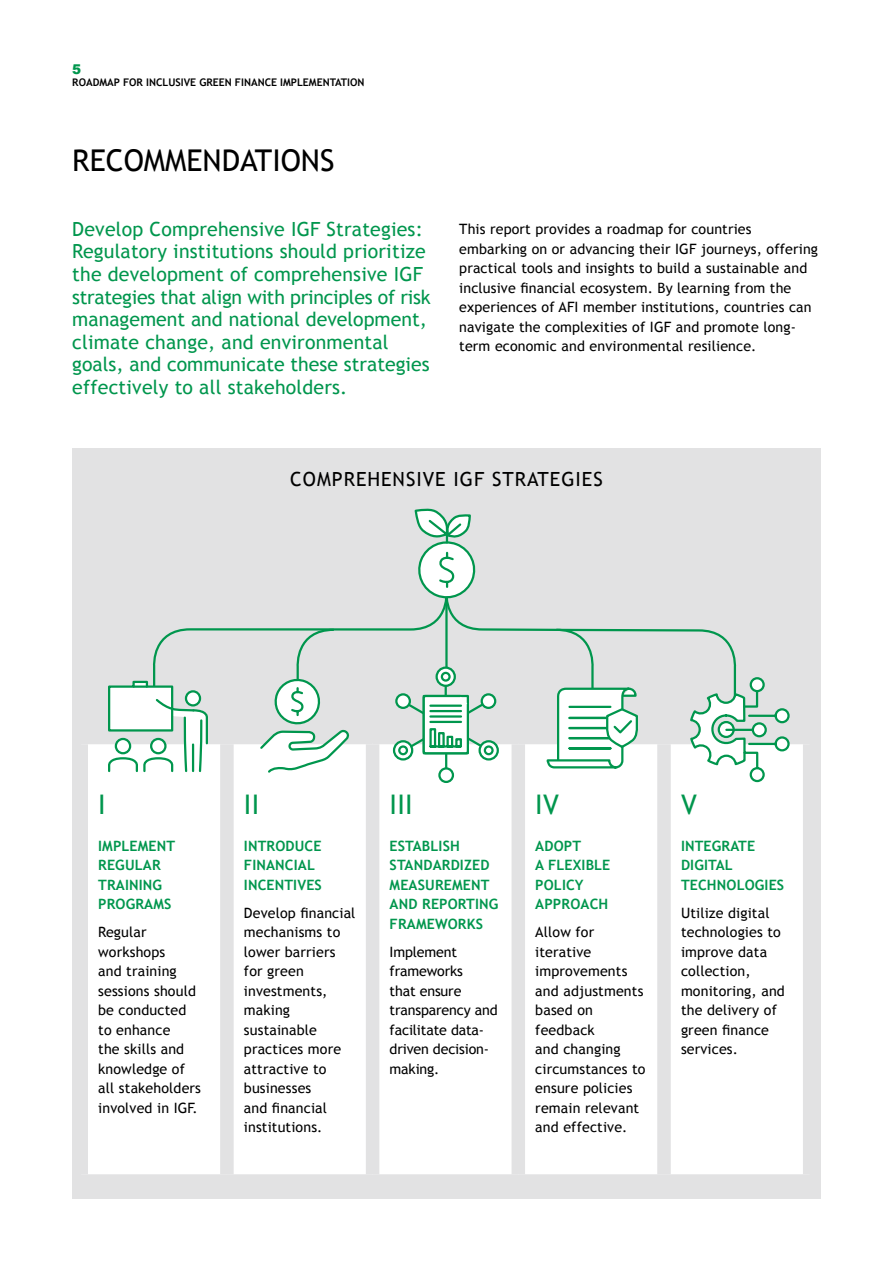
<style>
.page{position:relative;width:893px;height:1263px;background:#fff}
.page>*{position:absolute;margin:0;border:0;box-sizing:border-box;transform-origin:0 0}
.t1{font:30px "Trebuchet MS";color:#000}
.t2{font:27px "Trebuchet MS";color:#00964d}
.t3{font:19.5px/22.5px "Trebuchet MS";letter-spacing:.01em;color:#00964d}
.t4{font:19.5px "Trebuchet MS";letter-spacing:.05em;color:#000}
.t5{font:14.25px/19.5px "Trebuchet MS";letter-spacing:.01em;color:#000}
.t6{font:700 14.25px/19.5px "Trebuchet MS";letter-spacing:.01em;color:#00964d}
.t7{font:14.25px/19.5px "Trebuchet MS";letter-spacing:-.01em;color:#000}
.t8{font:900 13.5px "Arial";color:#00964d}
.t9{font:700 10.5px "Trebuchet MS";color:#000}
</style>
<div class="page">
<div style="left:72px;top:449px;width:749px;height:750px;background:#e2e2e3"></div>
<div style="left:88px;top:744px;width:715px;height:430px;background:#fff"></div>
<div style="left:220px;top:744px;width:14px;height:430px;background:#e2e2e3"></div>
<div style="left:366px;top:744px;width:13px;height:430px;background:#e2e2e3"></div>
<div style="left:512px;top:744px;width:13px;height:430px;background:#e2e2e3"></div>
<div style="left:657px;top:744px;width:14px;height:430px;background:#e2e2e3"></div>
<svg style="left:153px;top:604px;width:291px;height:105px"></svg>
<svg style="left:444px;top:601px;width:293px;height:108px"></svg>
<svg style="left:107px;top:680px;width:102px;height:93px"></svg>
<svg style="left:258px;top:627px;width:90px;height:147px"></svg>
<svg style="left:401px;top:675px;width:90px;height:102px"></svg>
<svg style="left:437px;top:668px;width:18px;height:18px"></svg>
<div style="left:435px;top:666px;width:21px;height:21px;border:2px solid #00964d;border-radius:50%"></div>
<div style="left:442px;top:673px;width:8px;height:7px;background:#fff;border-radius:50%"></div>
<div style="left:441px;top:672px;width:10px;height:10px;border:2px solid #00964d;border-radius:50%"></div>
<svg style="left:480px;top:741px;width:18px;height:18px"></svg>
<div style="left:478px;top:740px;width:21px;height:20px;border:2px solid #00964d;border-radius:50%"></div>
<div style="left:482px;top:694px;width:13px;height:14px;background:#fff;border-radius:50%"></div>
<div style="left:481px;top:693px;width:15px;height:16px;border:2px solid #00964d;border-radius:50%"></div>
<svg style="left:396px;top:694px;width:14px;height:14px"></svg>
<div style="left:395px;top:693px;width:16px;height:16px;border:2px solid #00964d;border-radius:50%"></div>
<svg style="left:439px;top:768px;width:14px;height:14px"></svg>
<div style="left:438px;top:767px;width:16px;height:16px;border:2px solid #00964d;border-radius:50%"></div>
<div style="left:485px;top:746px;width:7px;height:8px;background:#fff;border-radius:50%"></div>
<div style="left:484px;top:745px;width:10px;height:10px;border:2px solid #00964d;border-radius:50%"></div>
<svg style="left:394px;top:741px;width:18px;height:18px"></svg>
<div style="left:393px;top:740px;width:20px;height:20px;border:2px solid #00964d;border-radius:50%"></div>
<div style="left:399px;top:746px;width:8px;height:8px;background:#fff;border-radius:50%"></div>
<div style="left:398px;top:745px;width:10px;height:10px;border:2px solid #00964d;border-radius:50%"></div>
<svg style="left:414px;top:508px;width:62px;height:93px"></svg>
<svg style="left:545px;top:627px;width:95px;height:143px"></svg>
<svg style="left:688px;top:676px;width:103px;height:107px"></svg>
<p class="t8" style="left:72px;top:59px;width:11px">5</p>
<p class="t9" style="left:72px;top:75px;width:294px">ROADMAP FOR INCLUSIVE GREEN FI NANCE IMPLEMENTATION</p>
<h1 class="t1" style="left:72px;top:143px;width:264px">Recommendations</h1>
<p class="t3" style="left:72px;top:218px;width:360px">Develop Comprehensive I GF Strategies:<br>Regulatory institutions should prioritize the development of comprehensive I GF strategies that align with principles of risk management and national development, climate change, and environmental goals, and communicate these strategies effectively to all stakeholders.</p>
<p class="t5" style="left:459px;top:219px;width:360px">This report provides a roadmap for countries embarking on or advancing their I GF journeys, offering practical tools and insights to build a sustainable and inclusive financial ecosystem. By learning from the experiences of AFI member institutions, countries can navigate the complexities of I GF and promote long&shy;term economic and environmental resilience.</p>
<h3 class="t4" style="left:290px;top:468px;width:314px">Comprehensive I GF Strateg ies</h3>
<h2 class="t2" style="left:98px;top:789px;width:4px">I</h2>
<p class="t6" style="left:98px;top:836px;width:79px">IMPLEMENT<br>REG ULAR<br>TRAINING<br>PROGRAMS</p>
<p class="t5" style="left:98px;top:923px;width:104px">Regular workshops<br>and training sessions should be conducted to enhance<br>the skills and knowledge of all stakeholders involved in I GF.</p>
<h2 class="t2" style="left:244px;top:789px;width:7px">II</h2>
<p class="t6" style="left:244px;top:836px;width:80px">INTRODUCE<br>FI NANCIAL<br>INCENTIVES</p>
<p class="t5" style="left:244px;top:903px;width:113px">Develop financial mechanisms to lower barriers for green investments, making sustainable practices more attractive to businesses<br>and financial institutions.</p>
<h2 class="t2" style="left:390px;top:789px;width:8px">III</h2>
<p class="t6" style="left:390px;top:836px;width:108px">ESTABLISH<br>STANDARDIZED<br>MEASUREMENT<br>AND REPORTING<br>FRAMEWORKS</p>
<p class="t7" style="left:390px;top:942px;width:110px">I mplement frameworks<br>that ensure transparency and facilitate data&shy;driven decision&shy;making.</p>
<h2 class="t2" style="left:535px;top:789px;width:25px">IV</h2>
<p class="t6" style="left:535px;top:836px;width:77px">ADOPT<br>A FLEXIBLE<br>POLICY<br>APPROACH</p>
<p class="t5" style="left:535px;top:923px;width:112px">Allow for iterative improvements and adjustments based on feedback<br>and changing circumstances to ensure policies remain relevant and effective.</p>
<h2 class="t2" style="left:681px;top:789px;width:17px">V</h2>
<p class="t6" style="left:681px;top:836px;width:76px">INTEGRATE<br>DIGI</p>
<p class="t6" style="left:681px;top:856px;width:105px;text-indent:27px">TAL<br>TECHNOLOGI ES</p>
<p class="t5" style="left:681px;top:903px;width:105px">Utilize digital technologies to improve data collection, monitoring, and the delivery of green finance services.</p>
</div>
